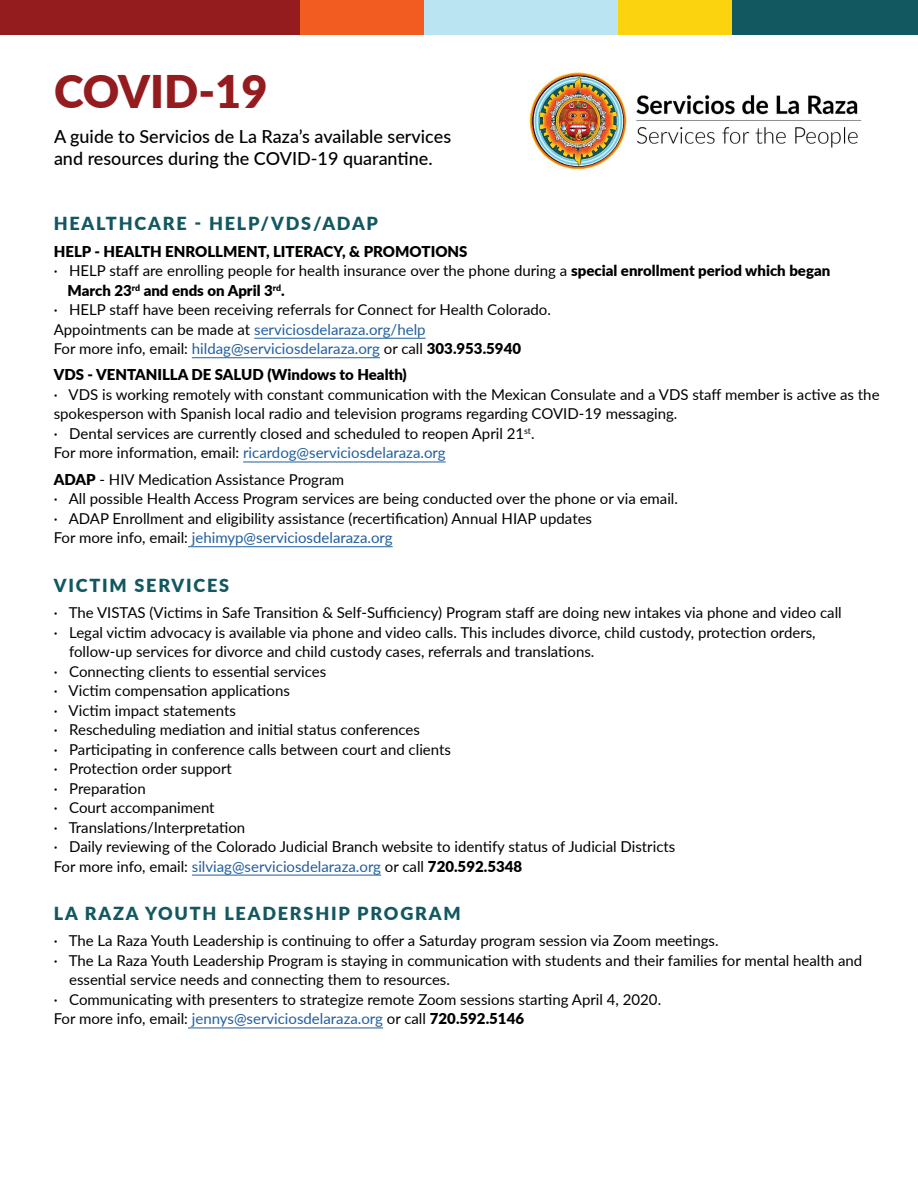
<style>
.page{position:relative;width:918px;height:1188px;background:#fff}
.page>*{position:absolute;margin:0;border:0;box-sizing:border-box;transform-origin:0 0}
.t1{font:900 45px "Lato";color:#941b1e}
.t2{font:500 18px/21.6px "Lato";color:#000}
.t3{font:900 18px "Lato";letter-spacing:.1em;color:#125860}
.t4{font:15px/19.5px "Lato";color:#000}
.t5{font:15px "Lato";color:#215e9e}
.t6{font:900 15px "Lato";color:#000}
.s1{font-weight:900}
.s2{color:#000}
.s3{font-weight:900;color:#000}
.s4{color:#215e9e}
</style>
<div class="page">
<hr style="left:254px;top:338px;width:172px;height:1px;background:#215e9e">
<hr style="left:192px;top:357px;width:188px;height:1px;background:#215e9e">
<hr style="left:243px;top:462px;width:203px;height:1px;background:#215e9e">
<hr style="left:188px;top:546px;width:205px;height:1px;background:#215e9e">
<hr style="left:192px;top:875px;width:189px;height:1px;background:#215e9e">
<hr style="left:188px;top:1028px;width:195px;height:1px;background:#215e9e">
<div style="left:0;top:0;width:300px;height:35px;background:#941b1e"></div>
<div style="left:300px;top:0;width:130px;height:35px;background:#f25c21"></div>
<div style="left:608px;top:0;width:193px;height:35px;background:#fbd40f"></div>
<div style="left:424px;top:0;width:194px;height:35px;background:#bae4f2"></div>
<div style="left:732px;top:0;width:186px;height:35px;background:#125860"></div>
<img style="left:529px;top:72px;width:333px;height:98px">
<h1 class="t1" style="left:54px;top:57px;width:215px">COVID-19</h1>
<p class="t2" style="left:54px;top:125px;width:399px">A guide to Servicios de La Raza’s available services and resources during the COVID-19 quarantine.</p>
<p class="t3" style="left:54px;top:210px;width:326px">HEALTHCARE - HELP/VDS/ADAP</p>
<p class="t6" style="left:54px;top:240px;width:415px">HELP - HEALTH ENROLLMENT, LITERACY, &amp; PROMOTIONS</p>
<p class="t4" style="left:54px;top:260px;width:778px">· HELP staff are enrolling people for health insurance over the phone during a <span class="s1">special enrollment period which began</span></p>
<p class="t6" style="left:68px;top:279px;width:219px">March 23<sup>rd</sup> and ends on April 3<sup>rd</sup>.</p>
<p class="t4" style="left:54px;top:299px;width:499px">· HELP staff have been receiving referrals for Connect for Health Colorado.</p>
<p class="t5" style="left:54px;top:319px;width:373px"><span class="s2">Appointments can be made at</span> serviciosdelaraza.org/help</p>
<p class="t5" style="left:54px;top:338px;width:469px"><span class="s2">For more info, email:</span> hildag@serviciosdelaraza.org <span class="s2">or call</span> <span class="s3">303.953.5940</span></p>
<p class="t6" style="left:54px;top:364px;width:355px">VDS - VENTANILLA DE SALUD (Windows to Health)</p>
<p class="t4" style="left:54px;top:384px;width:827px">· VDS is working remotely with constant communication with the Mexican Consulate and a VDS staff member is active as the spokesperson with Spanish local radio and television programs regarding COVID-19 messaging.<br>· Dental services are currently closed and scheduled to reopen April 21<sup>st</sup>.<br>For more information, email: <span class="s4">ricardog@serviciosdelaraza.org</span></p>
<p class="t4" style="left:54px;top:469px;width:626px"><span class="s1">ADAP</span> - HIV Medication Assistance Program<br>· All possible Health Access Program services are being conducted over the phone or via email. · ADAP Enrollment and eligibility assistance (recertification) Annual HIAP updates<br>For more info, email: <span class="s4">jehimyp@serviciosdelaraza.org</span></p>
<p class="t3" style="left:54px;top:572px;width:177px">VICTIM SERVICES</p>
<p class="t4" style="left:54px;top:602px;width:790px">· The VISTAS (Victims in Safe Transition &amp; Self-Sufficiency) Program staff are doing new intakes via phone and video call</p>
<p class="t4" style="left:54px;top:622px;width:763px">· Legal victim advocacy is available via phone and video calls. This includes divorce, child custody, protection orders,</p>
<p class="t4" style="left:69px;top:641px;width:527px">follow-up services for divorce and child custody cases, referrals and translations.</p>
<p class="t4" style="left:54px;top:661px;width:274px">· Connecting clients to essential services</p>
<p class="t4" style="left:54px;top:680px;width:238px">· Victim compensation applications</p>
<p class="t4" style="left:54px;top:700px;width:184px">· Victim impact statements</p>
<p class="t4" style="left:54px;top:719px;width:368px">· Rescheduling mediation and initial status conferences</p>
<p class="t4" style="left:54px;top:739px;width:399px">· Participating in conference calls between court and clients</p>
<p class="t4" style="left:54px;top:758px;width:180px">· Protection order support</p>
<p class="t4" style="left:54px;top:778px;width:94px">· Preparation</p>
<p class="t4" style="left:54px;top:797px;width:162px">· Court accompaniment</p>
<p class="t4" style="left:54px;top:817px;width:193px">· Translations/Interpretation</p>
<p class="t4" style="left:54px;top:836px;width:623px">· Daily reviewing of the Colorado Judicial Branch website to identify status of Judicial Districts</p>
<p class="t5" style="left:54px;top:855px;width:470px"><span class="s2">For more info, email:</span> silviag@serviciosdelaraza.org <span class="s2">or call</span> <span class="s3">720.592.5348</span></p>
<p class="t3" style="left:54px;top:900px;width:408px">LA RAZA YOUTH LEADERSHIP PROGRAM</p>
<p class="t4" style="left:54px;top:931px;width:666px">· The La Raza Youth Leadership is continuing to offer a Saturday program session via Zoom meetings.</p>
<p class="t4" style="left:54px;top:950px;width:810px">· The La Raza Youth Leadership Program is staying in communication with students and their families for mental health and</p>
<p class="t4" style="left:69px;top:970px;width:382px">essential service needs and connecting them to resources.</p>
<p class="t4" style="left:54px;top:989px;width:609px">· Communicating with presenters to strategize remote Zoom sessions starting April 4, 2020.</p>
<p class="t5" style="left:54px;top:1008px;width:472px"><span class="s2">For more info, email:</span> jennys@serviciosdelaraza.org <span class="s2">or call</span> <span class="s3">720.592.5146</span></p>
</div>
